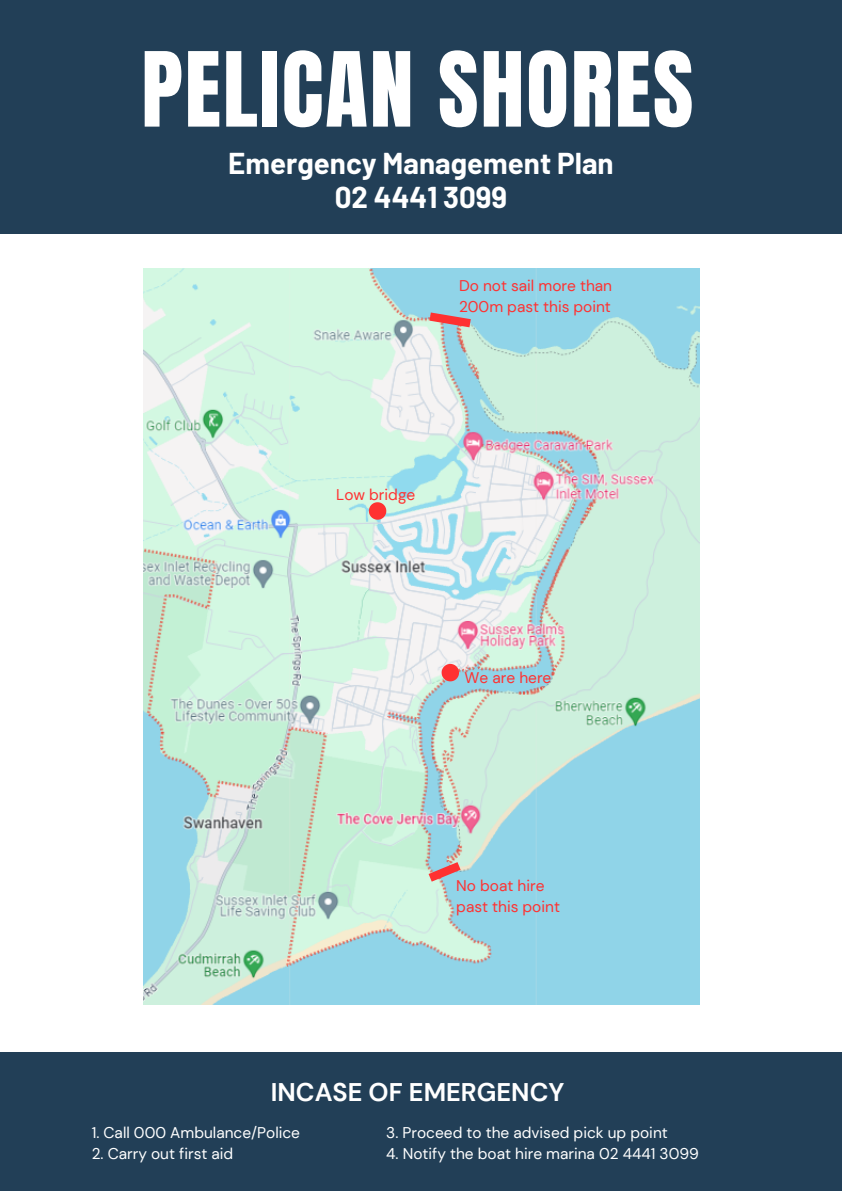
<style>
.page{position:relative;width:842px;height:1191px;background:#fff}
.page>*{position:absolute;margin:0;border:0;box-sizing:border-box;transform-origin:0 0}
.t1{font:87.9px "Anton";letter-spacing:.02em;color:#fff}
.t2{font:700 29.5px "Barlow";color:#fff}
.t3{font:700 25.5px "DM Sans";color:#fff}
.t4{font:15.5px "DM Sans";color:#fff}
.t5{font:15.5px/21px "DM Sans";color:#ff3131}
</style>
<div class="page">
<div style="left:0;top:1051px;width:842px;height:139px;background:#223f57"></div>
<div style="left:0;top:0;width:842px;height:234px;background:#223f57"></div>
<img style="left:143px;top:269px;width:556px;height:735px">
<svg style="left:421px;top:307px;width:59px;height:26px;background:#bab4ba"></svg>
<svg style="left:419px;top:855px;width:51px;height:33px;background:#bcc1c1"></svg>
<svg style="left:442px;top:664px;width:17px;height:17px"></svg>
<svg style="left:369px;top:502px;width:17px;height:17px"></svg>
<p class="t1" style="left:141px;top:27px;width:553px">PELICAN SHORES</p>
<p class="t2" style="left:228px;top:144px;width:387px">Emergency Management Plan</p>
<p class="t2" style="left:335px;top:179px;width:174px">02 4441 3099</p>
<p class="t5" style="left:459px;top:275px;width:155px">Do not sail more than<br>200m past this point</p>
<p class="t5" style="left:336px;top:484px;width:81px">Low bridge</p>
<p class="t5" style="left:465px;top:667px;width:88px">We are here</p>
<p class="t5" style="left:456px;top:875px;width:105px">No boat hire past this point</p>
<p class="t3" style="left:271px;top:1075px;width:295px">INCASE OF EMERGENCY</p>
<p class="t4" style="left:92px;top:1122px;width:210px">1. Call 000 Ambulance/Police</p>
<p class="t4" style="left:92px;top:1143px;width:143px">2. Carry out first aid</p>
<p class="t4" style="left:386px;top:1122px;width:283px">3. Proceed to the advised pick up point</p>
<p class="t4" style="left:386px;top:1143px;width:314px">4. Notify the boat hire marina 02 4441 3099</p>
</div>
